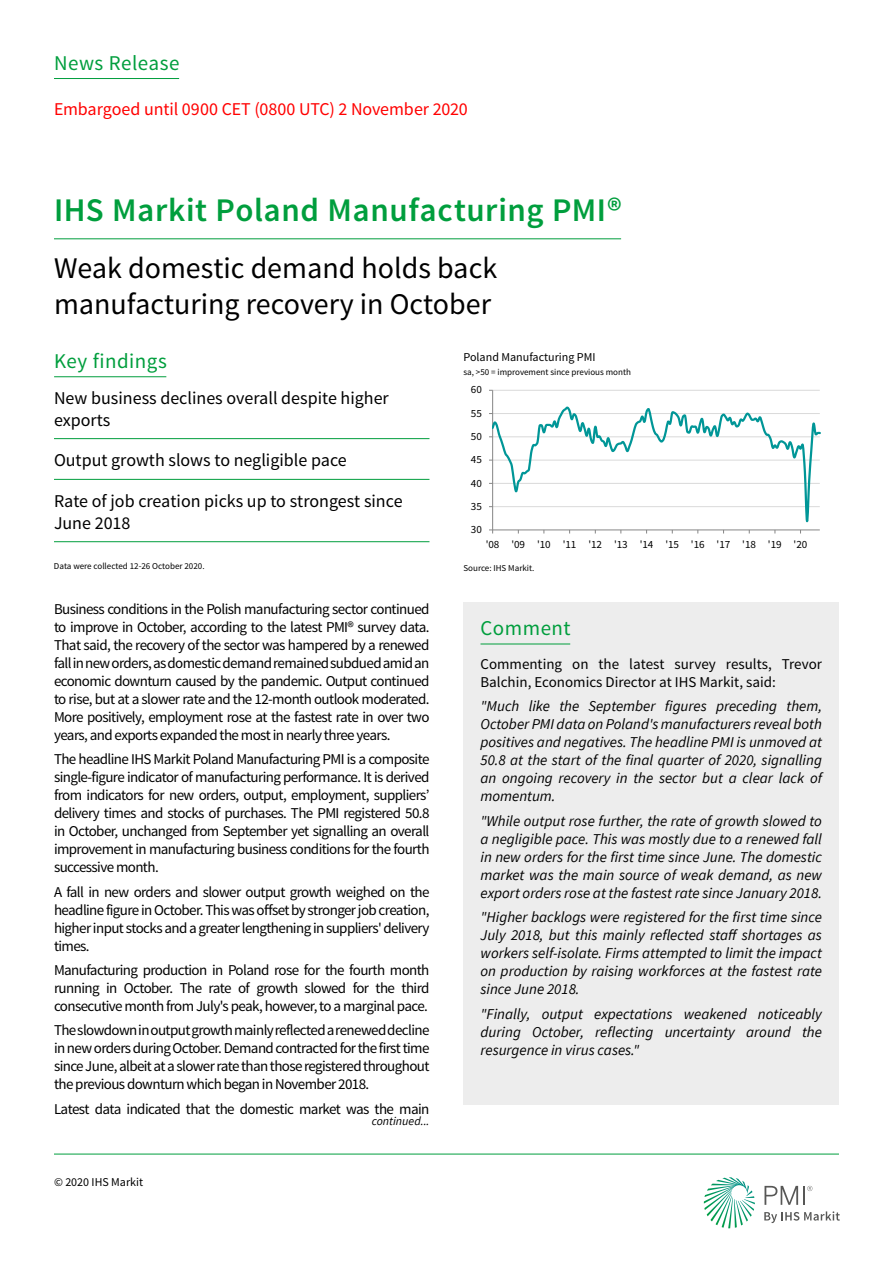
<style>
.page{position:relative;width:893px;height:1263px;background:#fff}
.page>*{position:absolute;margin:0;border:0;box-sizing:border-box;transform-origin:0 0}
.t1{font:600 33px "Source Sans Pro";letter-spacing:.02em;color:#009e3d}
.t2{font:30px/36px "Source Sans Pro";color:#000}
.t3{font:21px "Source Sans Pro";letter-spacing:.025em;color:#009e3d}
.t4{font:18px/21.6px "Source Sans Pro";color:#000}
.t5{font:18px "Source Sans Pro";letter-spacing:-.005em;color:#f00}
.t6{font:15px/18px "Source Sans Pro";letter-spacing:-.04em;color:#000;text-align:justify}
.t7{font:italic 15px/18px "Source Sans Pro";color:#000;text-align:justify}
.t8{font:15px/18px "Source Sans Pro";color:#000}
.t9{font:12px "Source Sans Pro";color:#000}
.t10{font:italic 12px "Source Sans Pro";color:#000}
.t11{font:10.95px "Source Sans Pro";letter-spacing:-.005em;color:#000}
.t12{font:9px "Source Sans Pro";color:#000}
</style>
<div class="page">
<svg style="left:704px;top:1177px;width:51px;height:51px"></svg>
<svg style="left:764px;top:1211px;width:76px;height:12px"></svg>
<svg style="left:764px;top:1186px;width:48px;height:19px"></svg>
<hr style="left:54px;top:1154px;width:785px;height:1px;background:#009e3d">
<hr style="left:493px;top:390px;width:327px;height:1px;background:#d9d9d9">
<hr style="left:492px;top:390px;width:1px;height:140px;background:#868686">
<svg style="left:489px;top:406px;width:332px;height:127px"></svg>
<hr style="left:54px;top:376px;width:112px;height:1px;background:#009e3d">
<hr style="left:54px;top:78px;width:125px;height:1px;background:#009e3d">
<hr style="left:54px;top:238px;width:567px;height:1px;background:#009e3d">
<hr style="left:54px;top:438px;width:375px;height:1px;background:#009e3d">
<hr style="left:54px;top:479px;width:375px;height:1px;background:#009e3d">
<hr style="left:54px;top:541px;width:375px;height:1px;background:#009e3d">
<div style="left:463px;top:602px;width:376px;height:56px;background:#ededed"></div>
<hr style="left:480px;top:644px;width:90px;height:1px;background:#009e3d">
<div style="left:463px;top:658px;width:376px;height:446px;background:#ededed"></div>
<h3 class="t3" style="left:54px;top:50px;width:127px">News Release</h3>
<p class="t5" style="left:54px;top:98px;width:415px">Embargoed until 0900 CET (0800 UTC) 2 November 2020</p>
<h1 class="t1" style="left:54px;top:190px;width:569px">IHS Markit Poland Manufacturing PMI®</h1>
<h2 class="t2" style="left:54px;top:250px;width:445px">Weak domestic demand holds back manufacturing recovery in October</h2>
<h3 class="t3" style="left:54px;top:348px;width:114px">Key findings</h3>
<p class="t9" style="left:463px;top:350px;width:133px">Poland Manufacturing PMI</p>
<p class="t12" style="left:463px;top:366px;width:169px">sa, &gt;50 = improvement since previous month</p>
<p class="t4" style="left:54px;top:387px;width:336px">New business declines overall despite higher exports</p>
<p class="t4" style="left:54px;top:450px;width:294px">Output growth slows to negligible pace</p>
<p class="t4" style="left:54px;top:491px;width:350px">Rate of job creation picks up to strongest since<br>June 2018</p>
<p class="t12" style="left:54px;top:561px;width:152px">Data were collected 12-26 October 2020.</p>
<p class="t6" style="left:54px;top:600px;width:377px">Business conditions in the Polish manufacturing sector continued to improve in October, according to the latest PMI® survey data.<br>That said, the recovery of the sector was hampered by a renewed fall in new orders, as domestic demand remained subdued amid an economic downturn caused by the pandemic. Output continued to rise, but at a slower rate and the 12-month outlook moderated.<br>More positively, employment rose at the fastest rate in over two years, and exports expanded the most in nearly three years.</p>
<p class="t6" style="left:54px;top:750px;width:377px">The headline IHS Markit Poland Manufacturing PMI is a composite single-figure indicator of manufacturing performance. It is derived from indicators for new orders, output, employment, suppliers’ delivery times and stocks of purchases. The PMI registered 50.8 in October, unchanged from September yet signalling an overall improvement in manufacturing business conditions for the fourth successive month.</p>
<p class="t6" style="left:54px;top:883px;width:377px">A fall in new orders and slower output growth weighed on the headline figure in October. This was offset by stronger job creation, higher input stocks and a greater lengthening in suppliers' delivery times.</p>
<p class="t6" style="left:54px;top:961px;width:377px">Manufacturing production in Poland rose for the fourth month running in October. The rate of growth slowed for the third consecutive month from July's peak, however, to a marginal pace.</p>
<p class="t6" style="left:54px;top:1021px;width:377px">The slowdown in output growth mainly reflected a renewed decline in new orders during October. Demand contracted for the first time since June, albeit at a slower rate than those registered throughout the previous downturn which began in November 2018.</p>
<p class="t6" style="left:54px;top:1100px;width:377px">Latest data indicated that the domestic market was the main</p>
<p class="t9" style="left:54px;top:1175px;width:91px">© 2020 IHS Markit</p>
<p class="t10" style="left:372px;top:1113px;width:59px">continued...</p>
<p class="t11" style="left:471px;top:383px;width:13px">60</p>
<p class="t11" style="left:471px;top:406px;width:13px">55</p>
<p class="t11" style="left:471px;top:430px;width:13px">50</p>
<p class="t11" style="left:471px;top:453px;width:13px">45</p>
<p class="t11" style="left:471px;top:476px;width:13px">40</p>
<p class="t11" style="left:471px;top:499px;width:13px">35</p>
<p class="t11" style="left:471px;top:523px;width:13px">30</p>
<p class="t11" style="left:486px;top:537px;width:323px">'08 '09 '10 '11 '12 '13 '14 '15 '16 '17 '18 '19 '20</p>
<p class="t12" style="left:463px;top:562px;width:73px">Source: IHS Markit.</p>
<h3 class="t3" style="left:480px;top:615px;width:92px">Comment</h3>
<p class="t8" style="left:480px;top:655px;width:343px">Commenting on the latest survey results, Trevor<br>Balchin, Economics Director at IHS Markit, said:</p>
<p class="t7" style="left:480px;top:697px;width:343px">"Much like the September figures preceding them, October PMI data on Poland's manufacturers reveal both positives and negatives. The headline PMI is unmoved at 50.8 at the start of the final quarter of 2020, signalling an ongoing recovery in the sector but a clear lack of momentum.</p>
<p class="t7" style="left:480px;top:812px;width:343px">"While output rose further, the rate of growth slowed to a negligible pace. This was mostly due to a renewed fall in new orders for the first time since June. The domestic market was the main source of weak demand, as new export orders rose at the fastest rate since January 2018.</p>
<p class="t7" style="left:480px;top:908px;width:343px">"Higher backlogs were registered for the first time since July 2018, but this mainly reflected staff shortages as workers self-isolate. Firms attempted to limit the impact on production by raising workforces at the fastest rate since June 2018.</p>
<p class="t7" style="left:480px;top:1004px;width:343px">"Finally, output expectations weakened noticeably during October, reflecting uncertainty around the resurgence in virus cases."</p>
</div>
